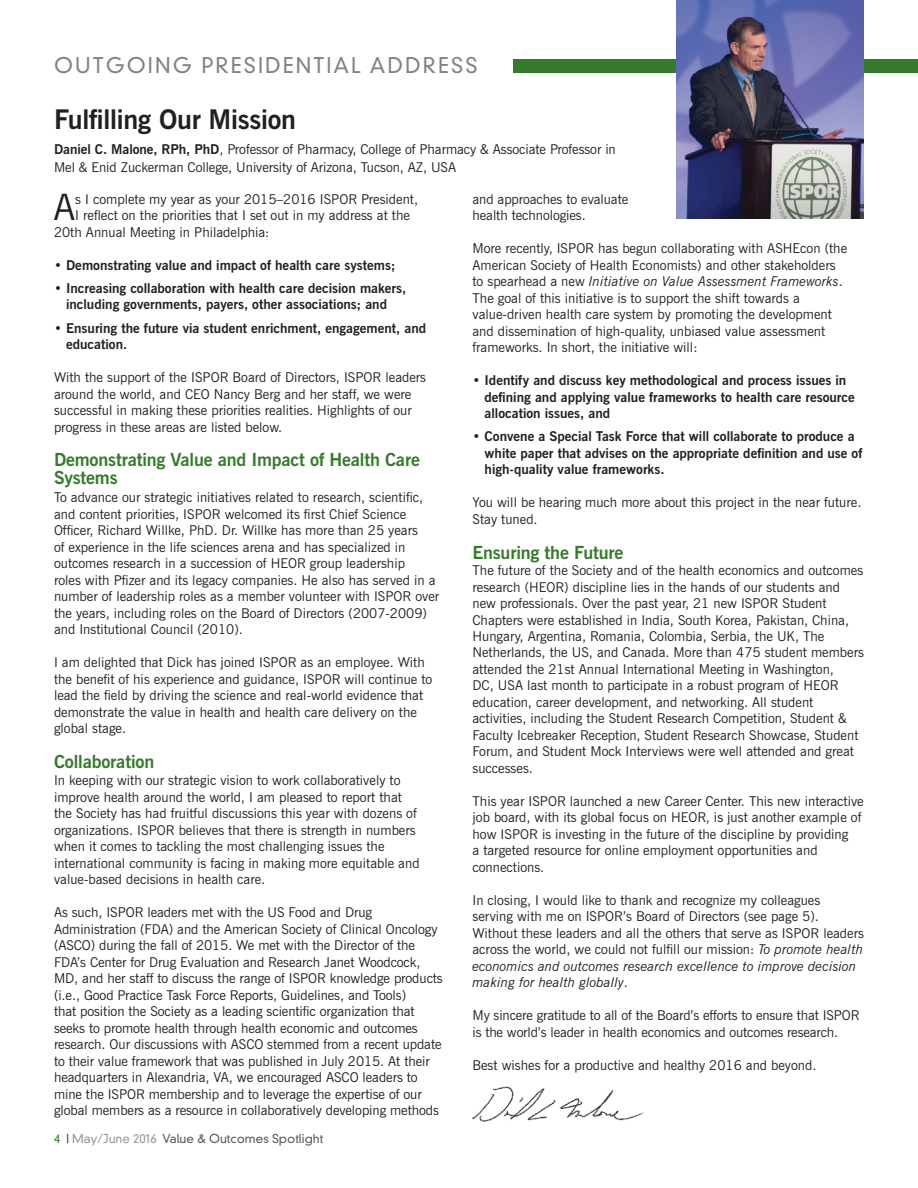
<style>
.page{position:relative;width:918px;height:1188px;background:#fff}
.page>*{position:absolute;margin:0;border:0;box-sizing:border-box;transform-origin:0 0}
.t1{font:36.3px "News Gothic BT";color:#231f20}
.t2{font:700 27px "News Gothic BT";letter-spacing:-.01em;color:#231f20}
.t3{font:300 21px "DIN Neuzeit Grotesk";letter-spacing:.1em;color:#808285}
.t4{font:700 18px/18px "News Gothic BT";letter-spacing:-.01em;color:#357b2b}
.t5{font:13.5px/16.5px "News Gothic BT";color:#231f20}
.t6{font:700 13.5px/16.5px "News Gothic BT";color:#231f20}
.t7{font:300 12px "DIN Neuzeit Grotesk";color:#57585a}
.s1{font-weight:700}
.s2{color:#357b2b}
.s3{color:#231f20}
.s4{color:#939598}
.s5{font-style:italic}
</style>
<div class="page">
<img style="left:472px;top:1086px;width:172px;height:36px">
<div style="left:513px;top:59px;width:405px;height:14px;background:#357b2b"></div>
<img style="left:676px;top:0;width:188px;height:218px">
<h3 class="t3" style="left:54px;top:52px;width:162px">OUTGOING presidential</h3>
<h3 class="t3" style="left:370px;top:52px;width:17px">address</h3>
<h2 class="t2" style="left:54px;top:103px;width:243px">Fulfilling Our Mission</h2>
<p class="t5" style="left:54px;top:140px;width:563px;line-height:18px"><span class="s1">Daniel C. Malone, RPh, PhD</span>, Professor of Pharmacy, College of Pharmacy &amp; Associate Professor in<br>Mel &amp; Enid Zuckerman College, University of Arizona, Tucson, AZ, USA</p>
<h1 class="t1" style="left:53px;top:185px;width:23px">A</h1>
<p class="t5" style="left:75px;top:191px;width:344px">s I complete my year as your 2015–2016 ISPOR President,</p>
<p class="t5" style="left:75px;top:207px;width:336px">I reflect on the priorities that I set out in my address at the</p>
<p class="t5" style="left:54px;top:224px;width:217px">20th Annual Meeting in Philadelphia:</p>
<p class="t6" style="left:54px;top:257px;width:343px">• Demonstrating value and impact of health care systems;</p>
<p class="t6" style="left:54px;top:280px;width:354px;text-align:center">• Increasing collaboration with health care decision makers, including governments, payers, other associations; and</p>
<p class="t6" style="left:66px;top:320px;width:362px;text-indent:-12px">• Ensuring the future via student enrichment, engagement, and education.</p>
<p class="t5" style="left:54px;top:369px;width:374px">With the support of the ISPOR Board of Directors, ISPOR leaders around the world, and CEO Nancy Berg and her staff, we were successful in making these priorities realities. Highlights of our progress in these areas are listed below.</p>
<h3 class="t4" style="left:54px;top:451px;width:367px">Demonstrating Value and Impact of Health Care<br>Systems</h3>
<p class="t5" style="left:54px;top:489px;width:387px">To advance our strategic initiatives related to research, scientific, and content priorities, ISPOR welcomed its first Chief Science Officer, Richard Willke, PhD. Dr. Willke has more than 25 years<br>of experience in the life sciences arena and has specialized in outcomes research in a succession of HEOR group leadership<br>roles with Pfizer and its legacy companies. He also has served in a number of leadership roles as a member volunteer with ISPOR over the years, including roles on the Board of Directors (2007-2009) and Institutional Council (2010).</p>
<p class="t5" style="left:54px;top:654px;width:380px">I am delighted that Dick has joined ISPOR as an employee. With the benefit of his experience and guidance, ISPOR will continue to lead the field by driving the science and real-world evidence that demonstrate the value in health and health care delivery on the global stage.</p>
<h3 class="t4" style="left:54px;top:752px;width:102px">Collaboration</h3>
<p class="t5" style="left:54px;top:772px;width:367px">In keeping with our strategic vision to work collaboratively to improve health around the world, I am pleased to report that the Society has had fruitful discussions this year with dozens of organizations. ISPOR believes that there is strength in numbers when it comes to tackling the most challenging issues the international community is facing in making more equitable and value-based decisions in health care.</p>
<p class="t5" style="left:54px;top:904px;width:390px">As such, ISPOR leaders met with the US Food and Drug Administration (FDA) and the American Society of Clinical Oncology (ASCO) during the fall of 2015. We met with the Director of the FDA’s Center for Drug Evaluation and Research Janet Woodcock, MD, and her staff to discuss the range of ISPOR knowledge products (i.e., Good Practice Task Force Reports, Guidelines, and Tools)<br>that position the Society as a leading scientific organization that seeks to promote health through health economic and outcomes research. Our discussions with ASCO stemmed from a recent update to their value framework that was published in July 2015. At their headquarters in Alexandria, VA, we encouraged ASCO leaders to mine the ISPOR membership and to leverage the expertise of our global members as a resource in collaboratively developing methods</p>
<p class="t7" style="left:54px;top:1132px;width:271px"><span class="s2">4</span> <span class="s3">|</span> <span class="s4">May/June 2016</span> Value &amp; Outcomes Spotlight</p>
<p class="t5" style="left:472px;top:191px;width:157px">and approaches to evaluate health technologies.</p>
<p class="t5" style="left:472px;top:240px;width:376px">More recently, ISPOR has begun collaborating with ASHEcon (the American Society of Health Economists) and other stakeholders to spearhead a new <span class="s5">Initiative on Value Assessment Frameworks</span>.<br>The goal of this initiative is to support the shift towards a value-driven health care system by promoting the development and dissemination of high-quality, unbiased value assessment frameworks. In short, the initiative will:</p>
<p class="t6" style="left:485px;top:372px;width:372px;text-indent:-12px">• Identify and discuss key methodological and process issues in defining and applying value frameworks to health care resource allocation issues, and</p>
<p class="t6" style="left:485px;top:428px;width:379px;text-indent:-12px">• Convene a Special Task Force that will collaborate to produce a white paper that advises on the appropriate definition and use of high-quality value frameworks.</p>
<p class="t5" style="left:472px;top:494px;width:390px">You will be hearing much more about this project in the near future.<br>Stay tuned.</p>
<h3 class="t4" style="left:472px;top:543px;width:152px">Ensuring the Future</h3>
<p class="t5" style="left:472px;top:562px;width:393px">The future of the Society and of the health economics and outcomes research (HEOR) discipline lies in the hands of our students and new professionals. Over the past year, 21 new ISPOR Student Chapters were established in India, South Korea, Pakistan, China, Hungary, Argentina, Romania, Colombia, Serbia, the UK, The Netherlands, the US, and Canada. More than 475 student members attended the 21st Annual International Meeting in Washington,<br>DC, USA last month to participate in a robust program of HEOR education, career development, and networking. All student activities, including the Student Research Competition, Student &amp; Faculty Icebreaker Reception, Student Research Showcase, Student Forum, and Student Mock Interviews were well attended and great successes.</p>
<p class="t5" style="left:472px;top:793px;width:393px">This year ISPOR launched a new Career Center. This new interactive job board, with its global focus on HEOR, is just another example of how ISPOR is investing in the future of the discipline by providing<br>a targeted resource for online employment opportunities and connections.</p>
<p class="t5" style="left:472px;top:892px;width:393px">In closing, I would like to thank and recognize my colleagues serving with me on ISPOR’s Board of Directors (see page 5).<br>Without these leaders and all the others that serve as ISPOR leaders across the world, we could not fulfill our mission: <span class="s5">To promote health economics and outcomes research excellence to improve decision making for health globally</span>.</p>
<p class="t5" style="left:472px;top:1007px;width:389px">My sincere gratitude to all of the Board’s efforts to ensure that ISPOR is the world’s leader in health economics and outcomes research.</p>
<p class="t5" style="left:472px;top:1057px;width:346px">Best wishes for a productive and healthy 2016 and beyond.</p>
</div>
